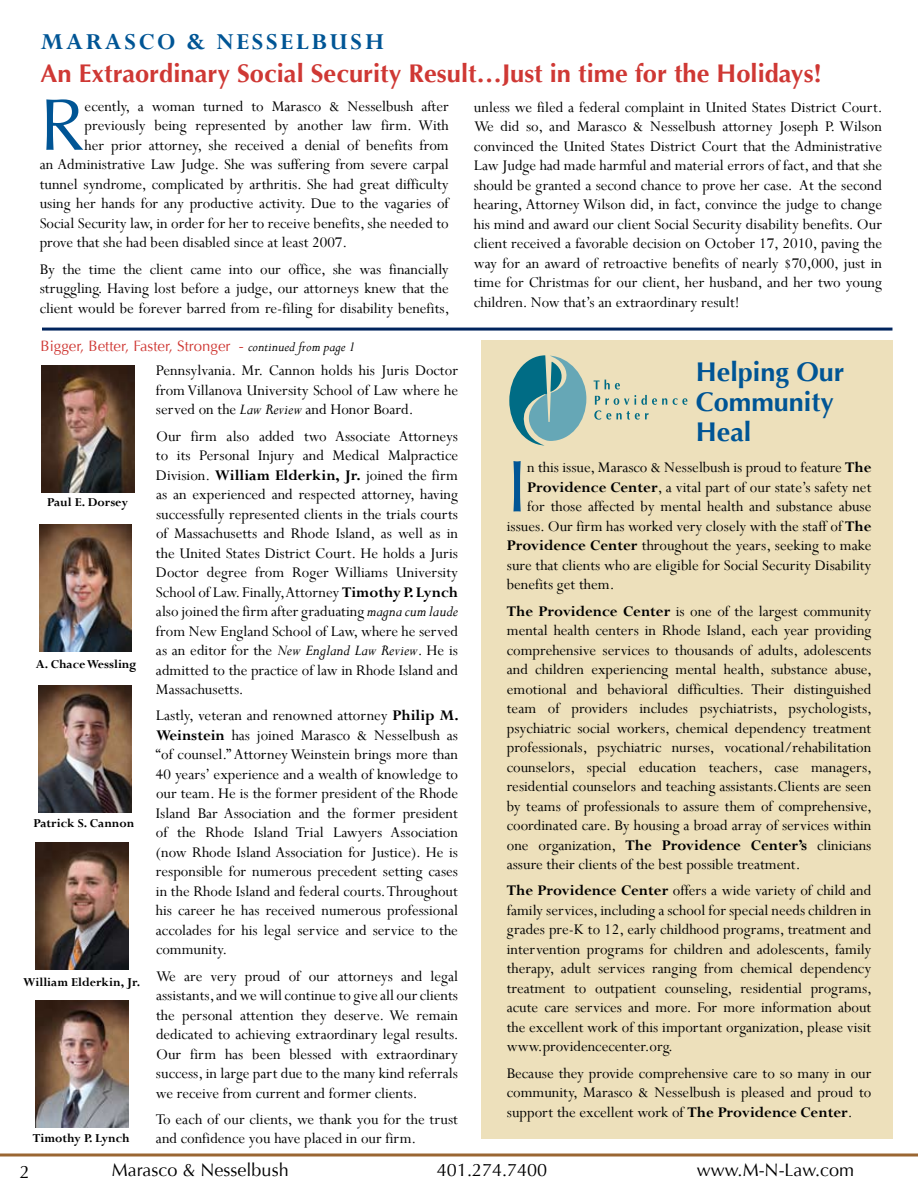
<style>
.page{position:relative;width:918px;height:1188px;background:#fff}
.page>*{position:absolute;margin:0;border:0;box-sizing:border-box;transform-origin:0 0}
.t1{font:73.5px "Optima";color:#005595}
.t2{font:700 27px/30px "Optima";color:#005595}
.t3{font:700 25.5px "Optima";color:#cf3834}
.t4{font:700 25.5px "Perpetua";letter-spacing:.1em;color:#005595}
.t5{font:18px "Optima";color:#000}
.t6{font:16.5px/19.5px "Perpetua";color:#000;text-align:justify}
.t7{font:15px "Optima";color:#cf3834}
.t8{font:700 13.5px "Perpetua";color:#000}
.s1{font-family:"Perpetua";font-style:italic;color:#000}
.s2{font-style:italic}
.s3{font-weight:700}
</style>
<div class="page">
<div style="left:481px;top:341px;width:411px;height:798px;background:#ede0bb"></div>
<hr style="left:0;top:1154px;width:918px;height:2px;background:#9a6632">
<img style="left:41px;top:365px;width:93px;height:127px">
<img style="left:39px;top:525px;width:93px;height:127px">
<img style="left:38px;top:686px;width:93px;height:126px">
<img style="left:36px;top:843px;width:93px;height:127px">
<img style="left:36px;top:1001px;width:93px;height:127px">
<hr style="left:42px;top:328px;width:850px;height:3px;background:#00245d">
<svg style="left:509px;top:355px;width:77px;height:91px"></svg>
<svg style="left:673px;top:398px;width:15px;height:7px"></svg>
<svg style="left:594px;top:380px;width:73px;height:40px"></svg>
<h3 class="t4" style="left:40px;top:25px;width:345px">Marasco &amp; Nesselbush</h3>
<h3 class="t3" style="left:40px;top:58px;width:783px">An Extraordinary Social Security Result…Just in time for the Holidays!</h3>
<h1 class="t1" style="left:40px;top:82px;width:46px">R</h1>
<p class="t6" style="left:85px;top:96px;width:366px">ecently, a woman turned to Marasco &amp; Nesselbush after</p>
<p class="t6" style="left:474px;top:97px;width:410px">unless we filed a federal complaint in United States District Court.<br>We did so, and Marasco &amp; Nesselbush attorney Joseph P. Wilson convinced the United States District Court that the Administrative Law Judge had made harmful and material errors of fact, and that she should be granted a second chance to prove her case. At the second hearing, Attorney Wilson did, in fact, convince the judge to change his mind and award our client Social Security disability benefits. Our client received a favorable decision on October 17, 2010, paving the way for an award of retroactive benefits of nearly $70,000, just in time for Christmas for our client, her husband, and her two young children. Now that’s an extraordinary result!</p>
<p class="t6" style="left:85px;top:115px;width:366px">previously being represented by another law firm. With</p>
<p class="t6" style="left:85px;top:135px;width:366px">her prior attorney, she received a denial of benefits from</p>
<p class="t6" style="left:40px;top:154px;width:411px">an Administrative Law Judge. She was suffering from severe carpal</p>
<p class="t6" style="left:40px;top:174px;width:411px">tunnel syndrome, complicated by arthritis. She had great difficulty</p>
<p class="t6" style="left:40px;top:193px;width:411px">using her hands for any productive activity. Due to the vagaries of</p>
<p class="t6" style="left:40px;top:213px;width:411px">Social Security law, in order for her to receive benefits, she needed to</p>
<p class="t6" style="left:40px;top:232px;width:309px">prove that she had been disabled since at least 2007.</p>
<p class="t6" style="left:40px;top:259px;width:411px">By the time the client came into our office, she was financially struggling. Having lost before a judge, our attorneys knew that the client would be forever barred from re-filing for disability benefits,</p>
<p class="t7" style="left:41px;top:337px;width:317px">Bigger, Better, Faster, Stronger - <span class="s1">continued from page 1</span></p>
<p class="t8" style="left:47px;top:493px;width:83px">Paul E. Dorsey</p>
<p class="t8" style="left:36px;top:655px;width:102px">A. Chace Wessling</p>
<p class="t8" style="left:33px;top:815px;width:103px">Patrick S. Cannon</p>
<p class="t8" style="left:23px;top:973px;width:119px">William Elderkin, Jr.</p>
<p class="t8" style="left:33px;top:1130px;width:98px">Timothy P. Lynch</p>
<p class="t6" style="left:156px;top:361px;width:304px">Pennsylvania. Mr. Cannon holds his Juris Doctor fromVillanova University School of Law where he served on the <span class="s2">Law Review</span> and Honor Board.</p>
<p class="t6" style="left:156px;top:426px;width:304px">Our firm also added two Associate Attorneys to its Personal Injury and Medical Malpractice Division. <span class="s3">William Elderkin, Jr.</span> joined the firm as an experienced and respected attorney, having successfully represented clients in the trials courts of Massachusetts and Rhode Island, as well as in the United States District Court. He holds a Juris Doctor degree from Roger Williams University School of Law. Finally,Attorney <span class="s3">Timothy P. Lynch </span>also joined the firm after graduating <span class="s2">magna cum laude </span>from New England School of Law, where he served as an editor for the <span class="s2">New England Law Review</span>. He is admitted to the practice of law in Rhode Island and Massachusetts.</p>
<p class="t6" style="left:156px;top:706px;width:304px">Lastly, veteran and renowned attorney <span class="s3">Philip M.<br>Weinstein</span> has joined Marasco &amp; Nesselbush as “of counsel.” Attorney Weinstein brings more than 40 years’ experience and a wealth of knowledge to our team. He is the former president of the Rhode Island Bar Association and the former president of the Rhode Island Trial Lawyers Association (now Rhode Island Association for Justice). He is responsible for numerous precedent setting cases in the Rhode Island and federal courts.Throughout his career he has received numerous professional accolades for his legal service and service to the community.</p>
<p class="t6" style="left:156px;top:966px;width:304px">We are very proud of our attorneys and legal assistants,andwewillcontinue to give all ourclients the personal attention they deserve. We remain dedicated to achieving extraordinary legal results.<br>Our firm has been blessed with extraordinary success, in large part due to the many kind referrals we receive from current and former clients.</p>
<p class="t6" style="left:156px;top:1109px;width:304px">To each of our clients, we thank you for the trust and confidence you have placed in our firm.</p>
<h2 class="t2" style="left:696px;top:357px;width:150px">Helping Our<br>Community<br>Heal</h2>
<h1 class="t1" style="left:507px;top:444px;width:9px">I</h1>
<p class="t6" style="left:527px;top:458px;width:346px">n this issue, Marasco &amp; Nesselbush is proud to feature <span class="s3">The</span></p>
<p class="t6" style="left:527px;top:477px;width:346px"><span class="s3">Providence Center</span>, a vital part of our state’s safety net</p>
<p class="t6" style="left:527px;top:497px;width:346px">for those affected by mental health and substance abuse</p>
<p class="t6" style="left:507px;top:516px;width:366px">issues. Our firm has worked very closely with the staff of <span class="s3">The</span></p>
<p class="t6" style="left:507px;top:536px;width:366px"><span class="s3">Providence Center</span> throughout the years, seeking to make</p>
<p class="t6" style="left:507px;top:555px;width:366px">sure that clients who are eligible for Social Security Disability</p>
<p class="t6" style="left:507px;top:575px;width:109px">benefits get them.</p>
<p class="t6" style="left:507px;top:601px;width:367px"><span class="s3">The Providence Center</span> is one of the largest community mental health centers in Rhode Island, each year providing comprehensive services to thousands of adults, adolescents and children experiencing mental health, substance abuse, emotional and behavioral difficulties. Their distinguished team of providers includes psychiatrists, psychologists, psychiatric social workers, chemical dependency treatment professionals, psychiatric nurses, vocational/rehabilitation counselors, special education teachers, case managers, residential counselors and teaching assistants.Clients are seen by teams of professionals to assure them of comprehensive, coordinated care. By housing a broad array of services within one organization, <span class="s3">The Providence Center’s</span> clinicians assure their clients of the best possible treatment.</p>
<p class="t6" style="left:507px;top:881px;width:367px"><span class="s3">The Providence Center</span> offers a wide variety of child and family services,including a school for special needs children in grades pre-K to 12, early childhood programs, treatment and intervention programs for children and adolescents, family therapy, adult services ranging from chemical dependency treatment to outpatient counseling, residential programs, acute care services and more. For more information about the excellent work of this important organization, please visit www.providencecenter.org.</p>
<p class="t6" style="left:507px;top:1063px;width:366px">Because they provide comprehensive care to so many in our community, Marasco &amp; Nesselbush is pleased and proud to support the excellent work of <span class="s3">The Providence Center</span>.</p>
<p class="t5" style="left:20px;top:1161px;width:12px">2</p>
<p class="t5" style="left:112px;top:1159px;width:178px">Marasco &amp; Nesselbush</p>
<p class="t5" style="left:437px;top:1159px;width:112px">401.274.7400</p>
<p class="t5" style="left:697px;top:1159px;width:159px">www.m-n -law.com</p>
</div>
